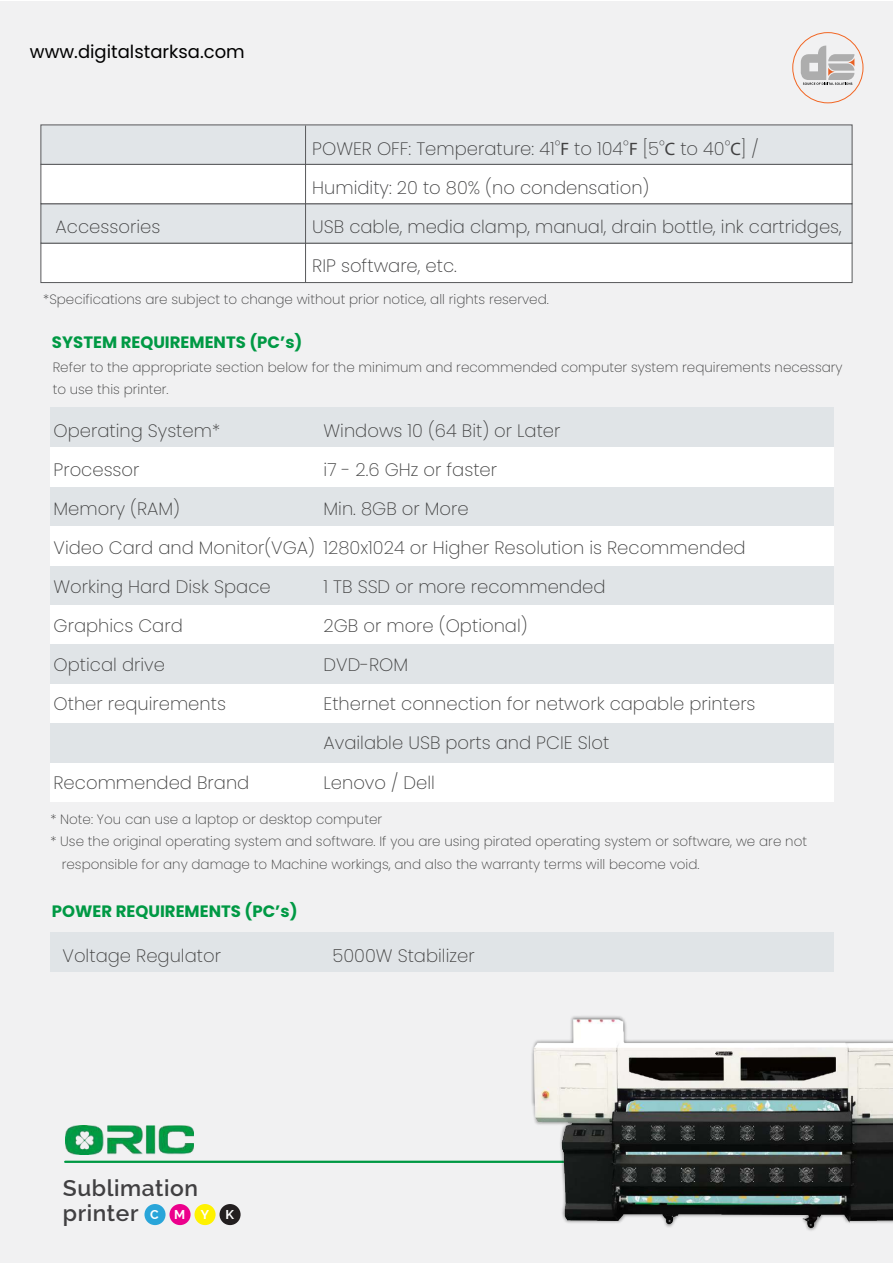
<style>
.page{position:relative;width:893px;height:1263px;background:#fff}
.page>*{position:absolute;margin:0;border:0;box-sizing:border-box;transform-origin:0 0}
.t1{font:600 22.8px/25.2px "Raleway";letter-spacing:.025em;color:#414042}
.t2{font:200 18px/39px "Poppins";color:#414141}
.t3{font:200 18px/39px "Poppins";color:#404041}
.t4{font:18px "Poppins";color:#000}
.t5{font:700 16.5px "Poppins";color:#094}
.t6{font:200 13.5px/22.5px "Poppins";color:#414141}
.t7{font:200 13.5px "Poppins";color:#404041}
.t8{font:700 12.9px "Raleway";color:#fff}
.s1{font-family:"Myriad Pro";font-weight:400}
.s2{font-weight:700;font-size:12.9px;color:#fff}
</style>
<div class="page">
<div style="left:0;top:2px;width:893px;height:1261px;background:#f1f1f2"></div>
<div style="left:41px;top:243px;width:811px;height:40px;background:#fff;border:1px solid #58595b"></div>
<div style="left:41px;top:204px;width:811px;height:39px;background:#e1e5e8"></div>
<div style="left:41px;top:164px;width:811px;height:40px;background:#fff;border:1px solid #58595b"></div>
<div style="left:41px;top:125px;width:811px;height:39px;background:#e1e5e8"></div>
<hr style="left:305px;top:126px;width:1px;height:157px;background:#58595b">
<div style="left:50px;top:762px;width:784px;height:40px;background:#fff"></div>
<div style="left:50px;top:723px;width:784px;height:39px;background:#e0e4e7"></div>
<div style="left:50px;top:683px;width:784px;height:40px;background:#fff"></div>
<div style="left:50px;top:644px;width:784px;height:39px;background:#e0e4e7"></div>
<div style="left:50px;top:605px;width:784px;height:39px;background:#fff"></div>
<div style="left:50px;top:565px;width:784px;height:40px;background:#e0e4e7"></div>
<div style="left:50px;top:526px;width:784px;height:39px;background:#fff"></div>
<div style="left:50px;top:486px;width:784px;height:40px;background:#e0e4e7"></div>
<div style="left:50px;top:447px;width:784px;height:39px;background:#fff"></div>
<div style="left:50px;top:408px;width:784px;height:39px;background:#e0e4e7"></div>
<div style="left:50px;top:932px;width:784px;height:39px;background:#e0e4e7"></div>
<div style="left:792px;top:32px;width:71px;height:71px;border:1px solid #f16623;border-radius:50%"></div>
<svg style="left:800px;top:45px;width:54px;height:40px"></svg>
<div style="left:144px;top:1204px;width:22px;height:21px;background:#29a5d9;border-radius:50%"></div>
<div style="left:169px;top:1204px;width:22px;height:21px;background:#ec008c;border-radius:50%"></div>
<div style="left:194px;top:1204px;width:22px;height:21px;background:#fff200;border-radius:50%"></div>
<div style="left:220px;top:1204px;width:21px;height:21px;background:#231f20;border-radius:50%"></div>
<hr style="left:65px;top:1161px;width:544px;height:2px;background:#094">
<img style="left:65px;top:1125px;width:128px;height:29px">
<img style="left:497px;top:1016px;width:396px;height:215px">
<p class="t4" style="left:30px;top:42px;width:216px">www.digitalstarksa.com</p>
<p class="t3" style="left:312px;top:129px;width:448px">POWER OFF: Temperature: 41<sup>º</sup><span class="s1">F</span> to 104<sup>º</sup><span class="s1">F</span> [5<sup>º</sup><span class="s1">C</span> to 40<sup>º</sup><span class="s1">C</span>] /<br>Humidity: 20 to 80% (no condensation)</p>
<p class="t3" style="left:56px;top:207px;width:106px">Accessories</p>
<p class="t3" style="left:312px;top:207px;width:531px">USB cable, media clamp, manual, drain bottle, ink cartridges,<br>RIP software, etc.</p>
<p class="t7" style="left:43px;top:291px;width:507px">*Specifications are subject to change without prior notice, all rights reserved.</p>
<p class="t5" style="left:52px;top:333px;width:252px">SYSTEM REQUIREMENTS (PC’s)</p>
<p class="t6" style="left:53px;top:356px;width:791px">Refer to the appropriate section below for the minimum and recommended computer system requirements necessary to use this printer.</p>
<p class="t2" style="left:54px;top:412px;width:168px">Operating System*</p>
<p class="t2" style="left:324px;top:412px;width:238px">Windows 10 (64 Bit) or Later</p>
<p class="t2" style="left:54px;top:451px;width:87px">Processor</p>
<p class="t2" style="left:324px;top:451px;width:175px">i7 - 2.6 GHz or faster</p>
<p class="t2" style="left:54px;top:490px;width:128px">Memory (RAM)</p>
<p class="t2" style="left:54px;top:490px;width:694px;text-indent:270px">Min. 8GB or More<br>Video Card and Monitor(VGA) 1280x1024 or Higher Resolution is Recommended<br>Working Hard Disk Space</p>
<p class="t2" style="left:324px;top:568px;width:284px">1 TB SSD or more recommended</p>
<p class="t2" style="left:54px;top:607px;width:131px">Graphics Card</p>
<p class="t2" style="left:324px;top:607px;width:206px">2GB or more (Optional)</p>
<p class="t2" style="left:54px;top:646px;width:113px">Optical drive</p>
<p class="t2" style="left:324px;top:646px;width:86px">DVD-ROM</p>
<p class="t2" style="left:54px;top:685px;width:174px">Other requirements</p>
<p class="t2" style="left:324px;top:685px;width:434px">Ethernet connection for network capable printers<br>Available USB ports and PCIE Slot</p>
<p class="t2" style="left:54px;top:763px;width:197px">Recommended Brand</p>
<p class="t2" style="left:324px;top:763px;width:113px">Lenovo / Dell</p>
<p class="t6" style="left:50px;top:808px;width:333px">* Note: You can use a laptop or desktop computer</p>
<p class="t6" style="left:50px;top:830px;width:758px">* Use the original operating system and software. If you are using pirated operating system or software, we are not</p>
<p class="t6" style="left:62px;top:853px;width:639px">responsible for any damage to Machine workings, and also the warranty terms will become void.</p>
<p class="t5" style="left:52px;top:901px;width:247px">POWER REQUIREMENTS (PC’s)</p>
<p class="t2" style="left:63px;top:936px;width:160px">Voltage Regulator</p>
<p class="t2" style="left:333px;top:936px;width:144px">5000W Stabilizer</p>
<p class="t1" style="left:63px;top:1175px;width:148px">Sublimation printer <span class="s2">C M Y</span></p>
<p class="t8" style="left:225px;top:1207px;width:10px">K</p>
</div>
